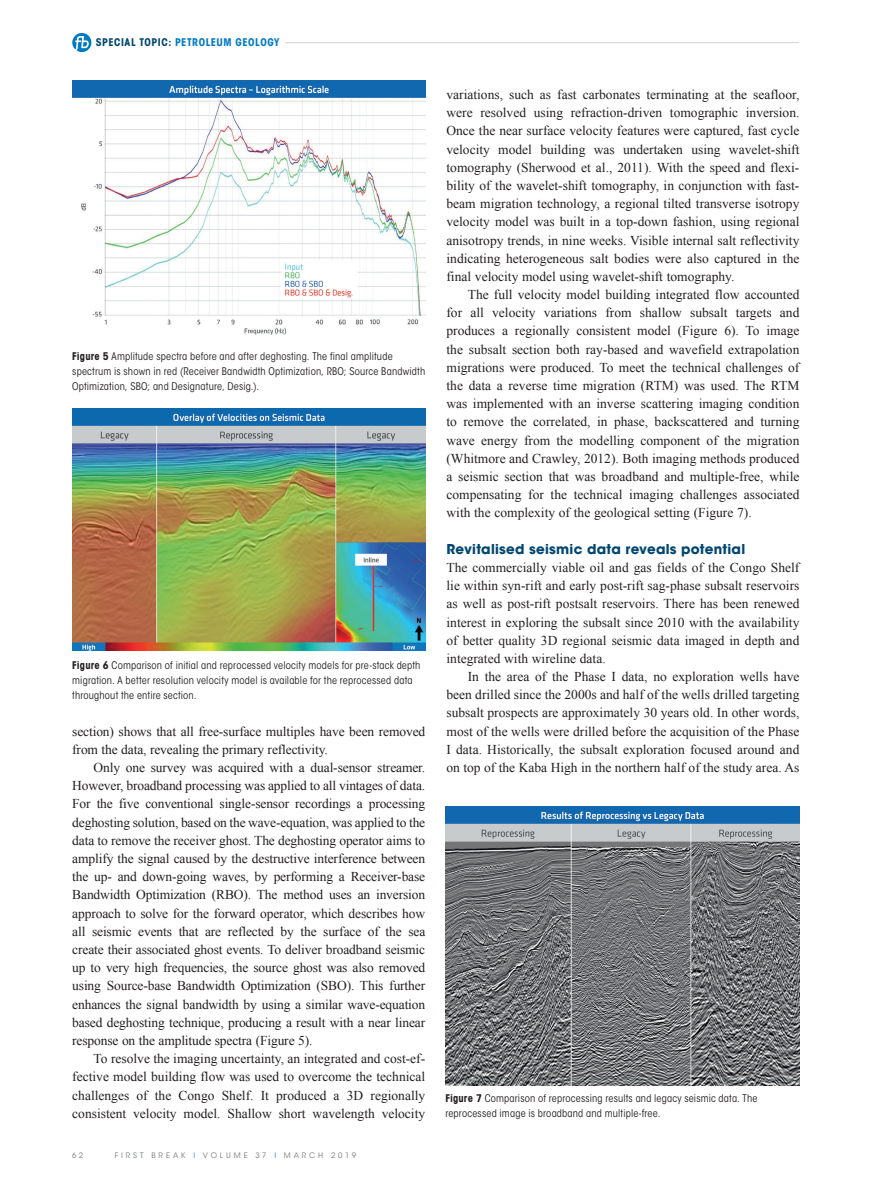
<style>
.page{position:relative;width:893px;height:1191px;background:#fff}
.page>*{position:absolute;margin:0;border:0;box-sizing:border-box;transform-origin:0 0}
.t1{font:13.5px/18.1px "Times New Roman";color:#231f20;text-align:justify}
.t2{font:700 13.5px "ITC Avant Garde Std";letter-spacing:.015em;color:#004670}
.t3{font:condensed 10.5px/15px "ITC Avant Garde Std";letter-spacing:.015em;color:#231f20}
.t4{font:700 condensed 10.5px "ITC Avant Garde Std";letter-spacing:.05em;color:#007ac2}
.t5{font:7.5px "ITC Avant Garde Std";letter-spacing:.385em;color:#787a7d}
.s1{color:#004670}
.s2{font-weight:700}
.s3{color:#1c8acb}
</style>
<div class="page">
<hr style="left:286px;top:42px;width:513px;height:1px;background:#d1d2d4">
<svg style="left:72px;top:33px;width:19px;height:19px"></svg>
<img style="left:72px;top:81px;width:353px;height:254px">
<img style="left:72px;top:408px;width:353px;height:243px">
<img style="left:445px;top:806px;width:354px;height:279px">
<p class="t4" style="left:96px;top:36px;width:185px"><span class="s1">SPECIAL TOPIC:</span> PETROLEUM GEOLOGY</p>
<p class="t3" style="left:72px;top:349px;width:354px"><span class="s2">Figure 5</span> Amplitude spectra before and after deghosting. The final amplitude spectrum is shown in red (Receiver Bandwidth Optimization, RBO; Source Bandwidth<br>Optimization, SBO; and Designature, Desig.).</p>
<p class="t3" style="left:72px;top:658px;width:350px"><span class="s2">Figure 6</span> Comparison of initial and reprocessed velocity models for pre-stack depth migration. A better resolution velocity model is available for the reprocessed data throughout the entire section.</p>
<p class="t1" style="left:72px;top:722px;width:354px">section) shows that all free-surface multiples have been removed from the data, revealing the primary reflectivity.</p>
<p class="t1" style="left:72px;top:758px;width:355px;text-indent:21px">Only one survey was acquired with a dual-sensor streamer.<br>However, broadband processing was applied to all vintages of data.<br>For the five conventional single-sensor recordings a processing deghosting solution, based on the wave-equation, was applied to the data to remove the receiver ghost. The deghosting operator aims to amplify the signal caused by the destructive interference between the up- and down-going waves, by performing a Receiver-base Bandwidth Optimization (RBO). The method uses an inversion approach to solve for the forward operator, which describes how all seismic events that are reflected by the surface of the sea create their associated ghost events. To deliver broadband seismic up to very high frequencies, the source ghost was also removed using Source-base Bandwidth Optimization (SBO). This further enhances the signal bandwidth by using a similar wave-equation based deghosting technique, producing a result with a near linear response on the amplitude spectra (Figure 5).</p>
<p class="t1" style="left:72px;top:1049px;width:354px;text-indent:21px">To resolve the imaging uncertainty, an integrated and cost-ef&shy;fective model building flow was used to overcome the technical challenges of the Congo Shelf. It produced a 3D regionally consistent velocity model. Shallow short wavelength velocity</p>
<p class="t5" style="left:72px;top:1151px;width:12px">6 2</p>
<p class="t5" style="left:115px;top:1151px;width:243px">FIRST BREAK <span class="s3">I</span> VOLUME 37 <span class="s3">I</span> MARCH 2019</p>
<p class="t1" style="left:446px;top:85px;width:354px">variations, such as fast carbonates terminating at the seafloor, were resolved using refraction-driven tomographic inversion.<br>Once the near surface velocity features were captured, fast cycle velocity model building was undertaken using wavelet-shift tomography (Sherwood et al., 2011). With the speed and flexi&shy;bility of the wavelet-shift tomography, in conjunction with fast&shy;beam migration technology, a regional tilted transverse isotropy velocity model was built in a top-down fashion, using regional anisotropy trends, in nine weeks. Visible internal salt reflectivity indicating heterogeneous salt bodies were also captured in the final velocity model using wavelet-shift tomography.</p>
<p class="t1" style="left:446px;top:285px;width:354px;text-indent:21px">The full velocity model building integrated flow accounted for all velocity variations from shallow subsalt targets and produces a regionally consistent model (Figure 6). To image the subsalt section both ray-based and wavefield extrapolation migrations were produced. To meet the technical challenges of the data a reverse time migration (RTM) was used. The RTM was implemented with an inverse scattering imaging condition to remove the correlated, in phase, backscattered and turning wave energy from the modelling component of the migration (Whitmore and Crawley, 2012). Both imaging methods produced a seismic section that was broadband and multiple-free, while compensating for the technical imaging challenges associated with the complexity of the geological setting (Figure 7).</p>
<p class="t2" style="left:446px;top:540px;width:300px">Revitalised seismic data reveals potential</p>
<p class="t1" style="left:446px;top:558px;width:354px">The commercially viable oil and gas fields of the Congo Shelf lie within syn-rift and early post-rift sag-phase subsalt reservoirs as well as post-rift postsalt reservoirs. There has been renewed interest in exploring the subsalt since 2010 with the availability of better quality 3D regional seismic data imaged in depth and integrated with wireline data.</p>
<p class="t1" style="left:446px;top:667px;width:354px;text-indent:21px">In the area of the Phase I data, no exploration wells have been drilled since the 2000s and half of the wells drilled targeting subsalt prospects are approximately 30 years old. In other words, most of the wells were drilled before the acquisition of the Phase I data. Historically, the subsalt exploration focused around and on top of the Kaba High in the northern half of the study area. As</p>
<p class="t3" style="left:445px;top:1091px;width:314px"><span class="s2">Figure 7</span> Comparison of reprocessing results and legacy seismic data. The reprocessed image is broadband and multiple-free.</p>
</div>
